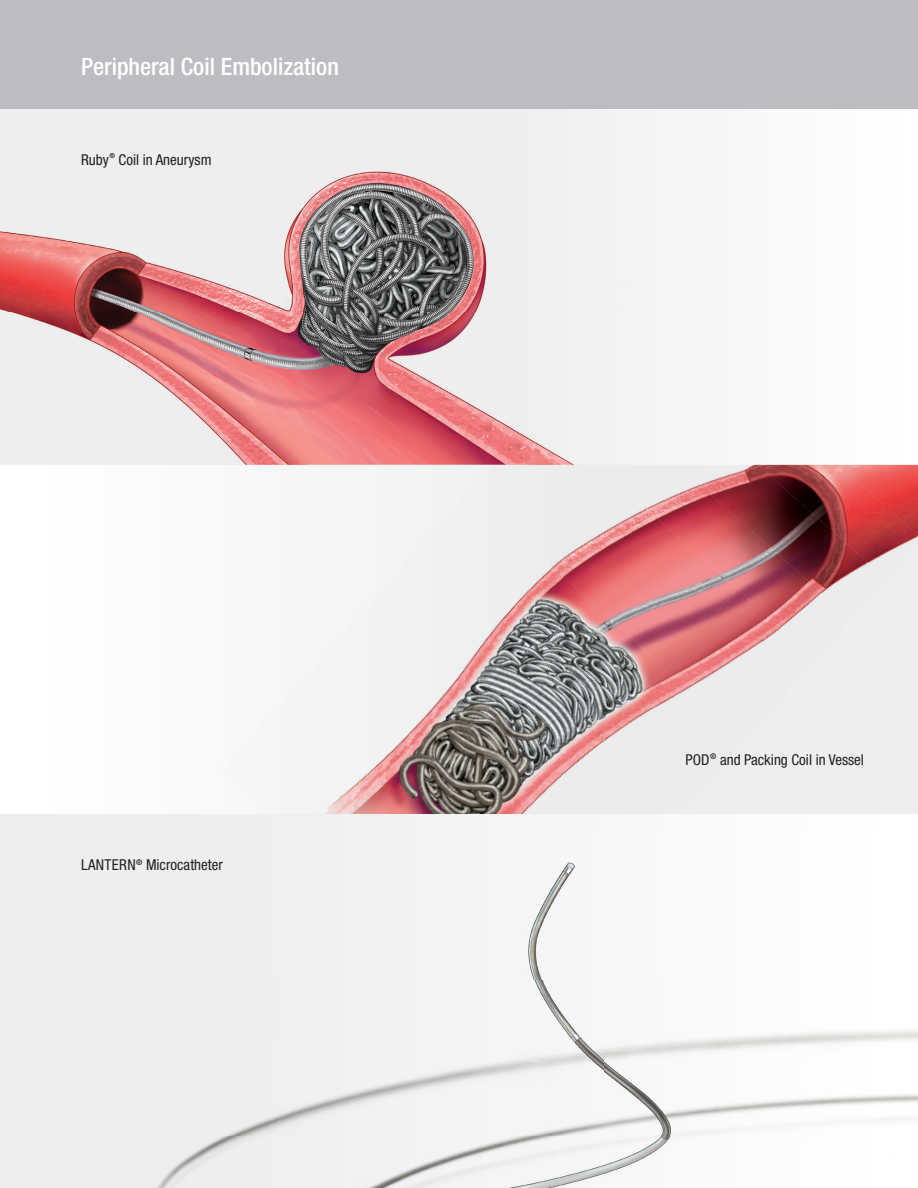
<style>
.page{position:relative;width:918px;height:1188px;background:#fff}
.page>*{position:absolute;margin:0;border:0;box-sizing:border-box;transform-origin:0 0}
.t1{font:500 condensed 24px "Helvetica Neue LT Std";color:#fff}
.t2{font:condensed 15px "Helvetica Neue LT Std";color:#231f20}
.t3{font:500 condensed 7.05px "Helvetica Neue LT Std";color:#231f20}
</style>
<div class="page">
<div style="left:0;top:0;width:918px;height:110px;background:#bcbdc0"></div>
<div style="left:716px;top:110px;width:202px;height:355px;background:#fbfbfb"></div>
<img style="left:0;top:110px;width:716px;height:355px">
<div style="left:343px;top:465px;width:89px;height:68px;background:#f3f4f4"></div>
<div style="left:817px;top:580px;width:101px;height:234px;background:#eeeeef"></div>
<div style="left:432px;top:465px;width:164px;height:98px;background:#eeeeef"></div>
<div style="left:596px;top:465px;width:256px;height:195px;background:#ececed"></div>
<img style="left:325px;top:563px;width:222px;height:251px">
<img style="left:547px;top:483px;width:130px;height:106px">
<img style="left:677px;top:465px;width:211px;height:155px">
<img style="left:396px;top:598px;width:142px;height:216px">
<img style="left:757px;top:465px;width:161px;height:115px">
<img style="left:467px;top:634px;width:71px;height:180px">
<img style="left:838px;top:465px;width:80px;height:71px">
<img style="left:538px;top:589px;width:239px;height:225px">
<img style="left:609px;top:624px;width:208px;height:190px">
<div style="left:0;top:815px;width:521px;height:373px;background:#eeeeef"></div>
<img style="left:135px;top:825px;width:783px;height:363px">
<h1 class="t1" style="left:81px;top:52px;width:259px">Peripheral Coil Embolization</h1>
<p class="t2" style="left:81px;top:151px;width:29px">Ruby</p>
<p class="t3" style="left:109px;top:152px;width:7px">®</p>
<p class="t2" style="left:119px;top:151px;width:94px">Coil in Aneurysm</p>
<p class="t2" style="left:81px;top:856px;width:143px">LANTERN<sup>®</sup> Microcatheter</p>
<p class="t2" style="left:686px;top:751px;width:180px">POD<sup>®</sup> and Packing Coil in Vessel</p>
</div>
